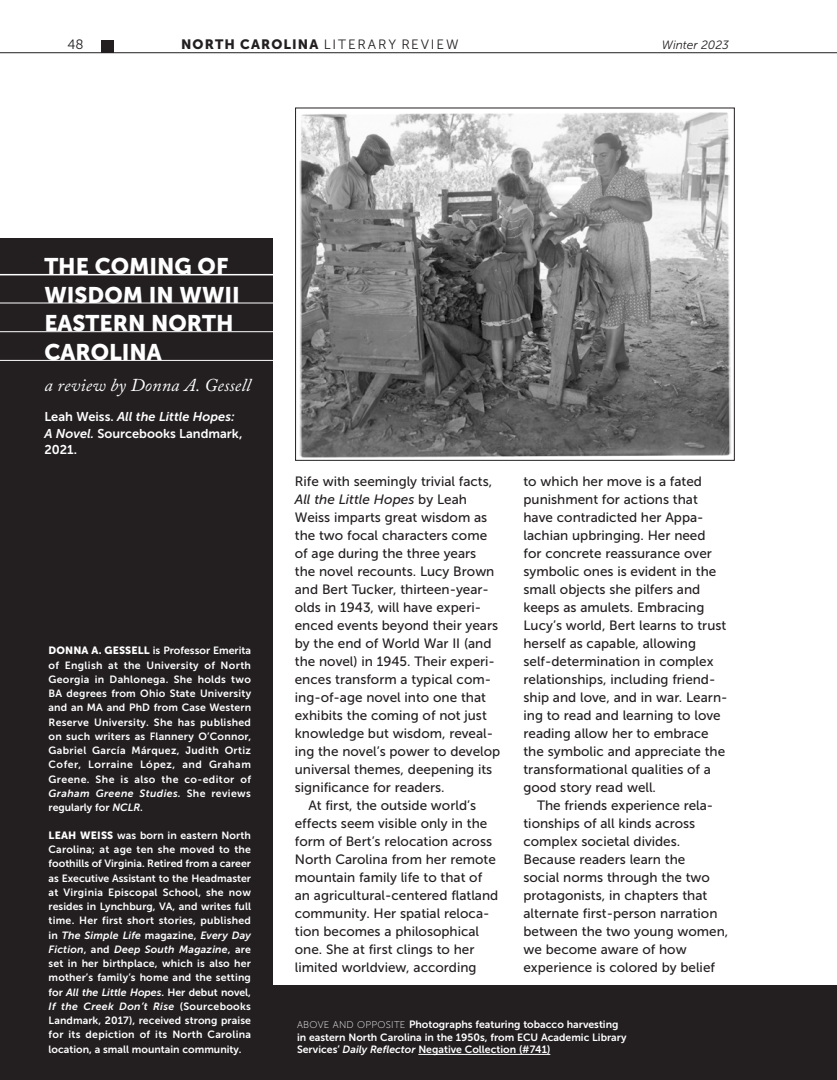
<style>
.page{position:relative;width:837px;height:1080px;background:#fff}
.page>*{position:absolute;margin:0;border:0;box-sizing:border-box;transform-origin:0 0}
.REVIEW_TITLE{font:22.5px/28.7px "Museo Sans 900";color:#fff}
.REVIEW_BYLINE{font:italic 18px "Adobe Caslon Pro";letter-spacing:.01em;color:#fff}
.REVIEW_BODY{font:13.5px/18px "Museo Sans 500";color:#231f20}
.REVIEW_BODY_1ST{font:13.5px/18px "Museo Sans 500";color:#231f20}
.t1{font:13.5px "Museo Sans 300";letter-spacing:.14em;color:#231f20}
.REVIEW_CITATION{font:12.75px/16.5px "Museo Sans 700";color:#fff}
.t2{font:italic 12px "Museo Sans 300";color:#231f20}
.BIO_Body_White-7_9_5{font:10.5px/14.2px "Museo Sans 700";letter-spacing:.025em;color:#fff;text-align:justify}
.CAPTION_WHITE{font:10.5px/12.8px "Museo Sans 700";color:#fff}
.s1{font-family:"Museo Sans 900"}
.s2{font-style:italic}
.s3{font-family:"Museo Sans 100";font-size:9.75px}
</style>
<div class="page">
<hr style="left:0;top:52px;width:837px;height:1px;background:#231f20">
<div style="left:101px;top:40px;width:13px;height:13px;background:#231f20"></div>
<div style="left:0;top:238px;width:273px;height:842px;background:#231f20"></div>
<hr style="left:0;top:303px;width:287px;height:1px;background:#fff">
<hr style="left:0;top:274px;width:287px;height:1px;background:#fff">
<hr style="left:0;top:331px;width:295px;height:1px;background:#fff">
<hr style="left:0;top:360px;width:295px;height:1px;background:#fff">
<img style="left:299px;top:112px;width:432px;height:346px">
<div style="left:295px;top:108px;width:440px;height:353px;border:1px solid #231f20"></div>
<div style="left:254px;top:986px;width:583px;height:94px;background:#231f20"></div>
<hr style="left:418px;top:1054px;width:132px;height:1px;background:#fff">
<p class="t1" style="left:68px;top:37px;width:18px">48</p>
<p class="t1" style="left:181px;top:37px;width:279px"><span class="s1">NORTH CAROLINA</span> LITERARY REVIEW</p>
<p class="t2" style="left:662px;top:38px;width:69px">Winter 2023</p>
<p class="REVIEW_TITLE" style="left:44px;top:252px;width:197px">THE COMING OF<br>WISDOM IN WWII<br>EASTERN NORTH<br>CAROLINA</p>
<p class="REVIEW_BYLINE" style="left:44px;top:375px;width:208px">a review by Donna A. Gessell</p>
<p class="REVIEW_CITATION" style="left:44px;top:409px;width:200px">Leah Weiss. <span class="s2">All the Little Hopes:<br>A Novel.</span> Sourcebooks Landmark,<br>2021.</p>
<p class="BIO_Body_White-7_9_5" style="left:49px;top:644px;width:204px"><span class="s1">DONNA A. GESSELL</span> is Professor Emerita of English at the University of North Georgia in Dahlonega. She holds two BA degrees from Ohio State University and an MA and PhD from Case Western Reserve University. She has published on such writers as Flannery O’Connor, Gabriel García Márquez, Judith Ortiz Cofer, Lorraine López, and Graham Greene. She is also the co-editor of <span class="s2">Graham Greene Studies.</span> She reviews regularly for <span class="s2">NCLR</span>.</p>
<p class="BIO_Body_White-7_9_5" style="left:49px;top:828px;width:204px"><span class="s1">LEAH WEISS</span> was born in eastern North Carolina; at age ten she moved to the foothills of Virginia. Retired from a career as Executive Assistant to the Headmaster at Virginia Episcopal School, she now resides in Lynchburg, VA, and writes full time. Her first short stories, published in <span class="s2">The Simple Life</span> magazine, <span class="s2">Every Day Fiction</span>, and <span class="s2">Deep South Magazine</span>, are set in her birthplace, which is also her mother’s family’s home and the setting for <span class="s2">All the Little Hopes</span>. Her debut novel, <span class="s2">If the Creek Don’t Rise</span> (Sourcebooks Landmark, 2017), received strong praise for its depiction of its North Carolina location, a small mountain community.</p>
<p class="REVIEW_BODY_1ST" style="left:295px;top:472px;width:207px">Rife with seemingly trivial facts,<br><span class="s2">All the Little Hopes</span> by Leah<br>Weiss imparts great wisdom as the two focal characters come of age during the three years<br>the novel recounts. Lucy Brown and Bert Tucker, thirteen-year&shy;olds in 1943, will have experi&shy;enced events beyond their years by the end of World War II (and the novel) in 1945. Their experi&shy;ences transform a typical com&shy;ing-of-age novel into one that exhibits the coming of not just knowledge but wisdom, reveal&shy;ing the novel’s power to develop universal themes, deepening its significance for readers.</p>
<p class="REVIEW_BODY" style="left:295px;top:796px;width:205px;text-indent:14px">At first, the outside world’s effects seem visible only in the form of Bert’s relocation across<br>North Carolina from her remote mountain family life to that of an agricultural-centered flatland community. Her spatial reloca&shy;tion becomes a philosophical one. She at first clings to her limited worldview, according</p>
<p class="REVIEW_BODY" style="left:524px;top:472px;width:205px">to which her move is a fated punishment for actions that have contradicted her Appa&shy;lachian upbringing. Her need<br>for concrete reassurance over symbolic ones is evident in the small objects she pilfers and keeps as amulets. Embracing<br>Lucy’s world, Bert learns to trust herself as capable, allowing self-determination in complex relationships, including friend&shy;ship and love, and in war. Learn&shy;ing to read and learning to love reading allow her to embrace the symbolic and appreciate the transformational qualities of a good story read well.</p>
<p class="REVIEW_BODY" style="left:524px;top:796px;width:206px;text-indent:14px">The friends experience rela&shy;tionships of all kinds across complex societal divides.<br>Because readers learn the<br>social norms through the two protagonists, in chapters that alternate first-person narration between the two young women, we become aware of how experience is colored by belief</p>
<p class="CAPTION_WHITE" style="left:297px;top:1018px;width:331px"><span class="s3">ABOVE AND OPPOSITE</span> Photographs featuring tobacco harvesting in eastern North Carolina in the 1950s, from ECU Academic Library<br>Services’ <span class="s2">Daily Reflector</span> Negative Collection (#741)</p>
</div>
